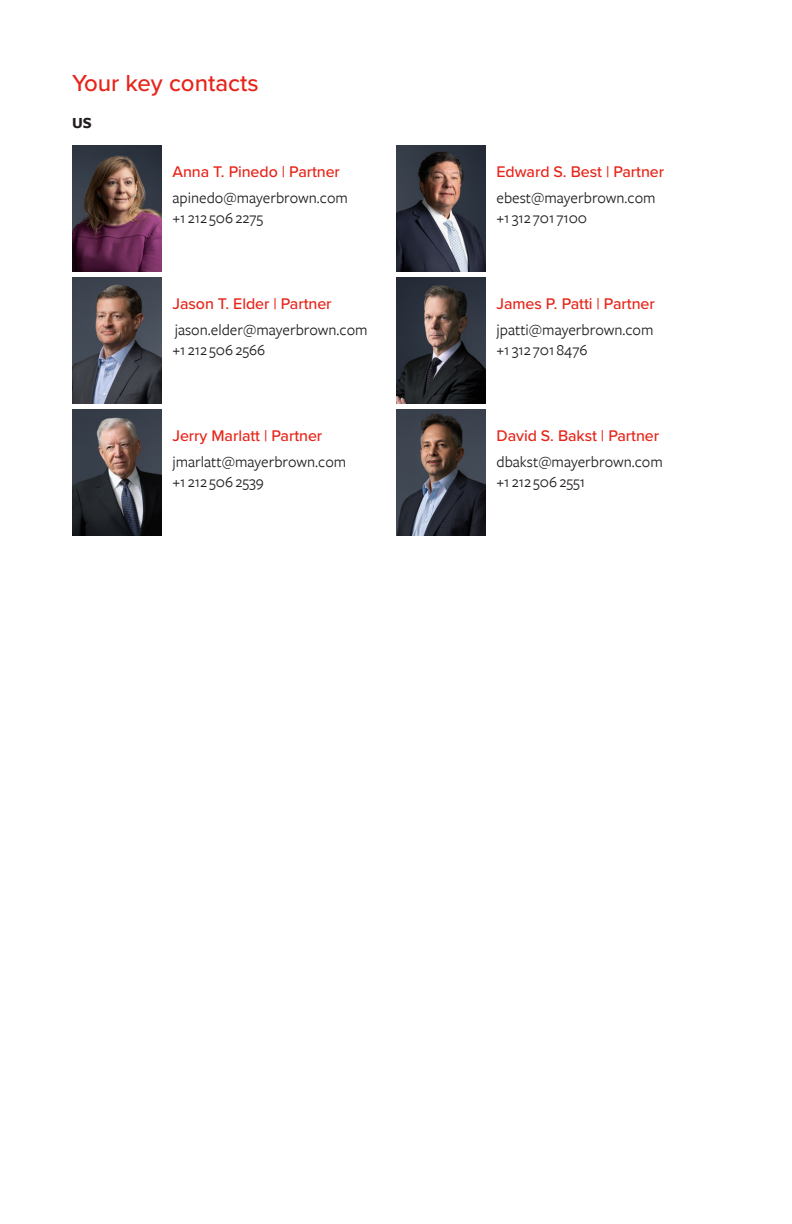
<style>
.page{position:relative;width:792px;height:1224px;background:#fff}
.page>*{position:absolute;margin:0;border:0;box-sizing:border-box;transform-origin:0 0}
.Body_Copy__Subhead{font:500 24px "Proxima Nova";color:#e72419}
.t1{font:16px "Freight Sans";color:#231f20}
.Section_Title{font:500 16px "Proxima Nova";letter-spacing:-.005em;color:#e72419}
.Body_Copy__2-Col{font:700 16px "Freight Sans";color:#231f20}
</style>
<div class="page">
<img style="left:72px;top:146px;width:89px;height:125px">
<img style="left:72px;top:278px;width:89px;height:125px">
<img style="left:72px;top:410px;width:89px;height:125px">
<img style="left:396px;top:146px;width:89px;height:125px">
<img style="left:396px;top:278px;width:89px;height:125px">
<img style="left:396px;top:410px;width:89px;height:125px">
<p class="Body_Copy__Subhead" style="left:72px;top:65px;width:188px">Your key contacts</p>
<p class="Body_Copy__2-Col" style="left:72px;top:114px;width:21px">US</p>
<p class="Section_Title" style="left:173px;top:160px;width:169px">Anna T. Pinedo | Partner</p>
<p class="t1" style="left:173px;top:189px;width:177px">apinedo@mayerbrown.com</p>
<p class="t1" style="left:173px;top:209px;width:92px">+1 212 506 2275</p>
<p class="Section_Title" style="left:173px;top:292px;width:161px">Jason T. Elder | Partner</p>
<p class="t1" style="left:175px;top:321px;width:194px">jason.elder@mayerbrown.com</p>
<p class="t1" style="left:173px;top:341px;width:94px">+1 212 506 2566</p>
<p class="Section_Title" style="left:173px;top:424px;width:151px">Jerry Marlatt | Partner</p>
<p class="t1" style="left:173px;top:453px;width:175px">jmarlatt@mayerbrown.com</p>
<p class="t1" style="left:173px;top:473px;width:93px">+1 212 506 2539</p>
<p class="Section_Title" style="left:497px;top:160px;width:169px">Edward S. Best | Partner</p>
<p class="t1" style="left:497px;top:189px;width:161px">ebest@mayerbrown.com</p>
<p class="t1" style="left:497px;top:209px;width:92px">+1 312 701 7100</p>
<p class="Section_Title" style="left:497px;top:292px;width:160px">James P. Patti | Partner</p>
<p class="t1" style="left:497px;top:321px;width:158px">jpatti@mayerbrown.com</p>
<p class="t1" style="left:497px;top:341px;width:92px">+1 312 701 8476</p>
<p class="Section_Title" style="left:497px;top:424px;width:164px">David S. Bakst | Partner</p>
<p class="t1" style="left:497px;top:453px;width:168px">dbakst@mayerbrown.com</p>
<p class="t1" style="left:497px;top:473px;width:90px">+1 212 506 2551</p>
</div>
